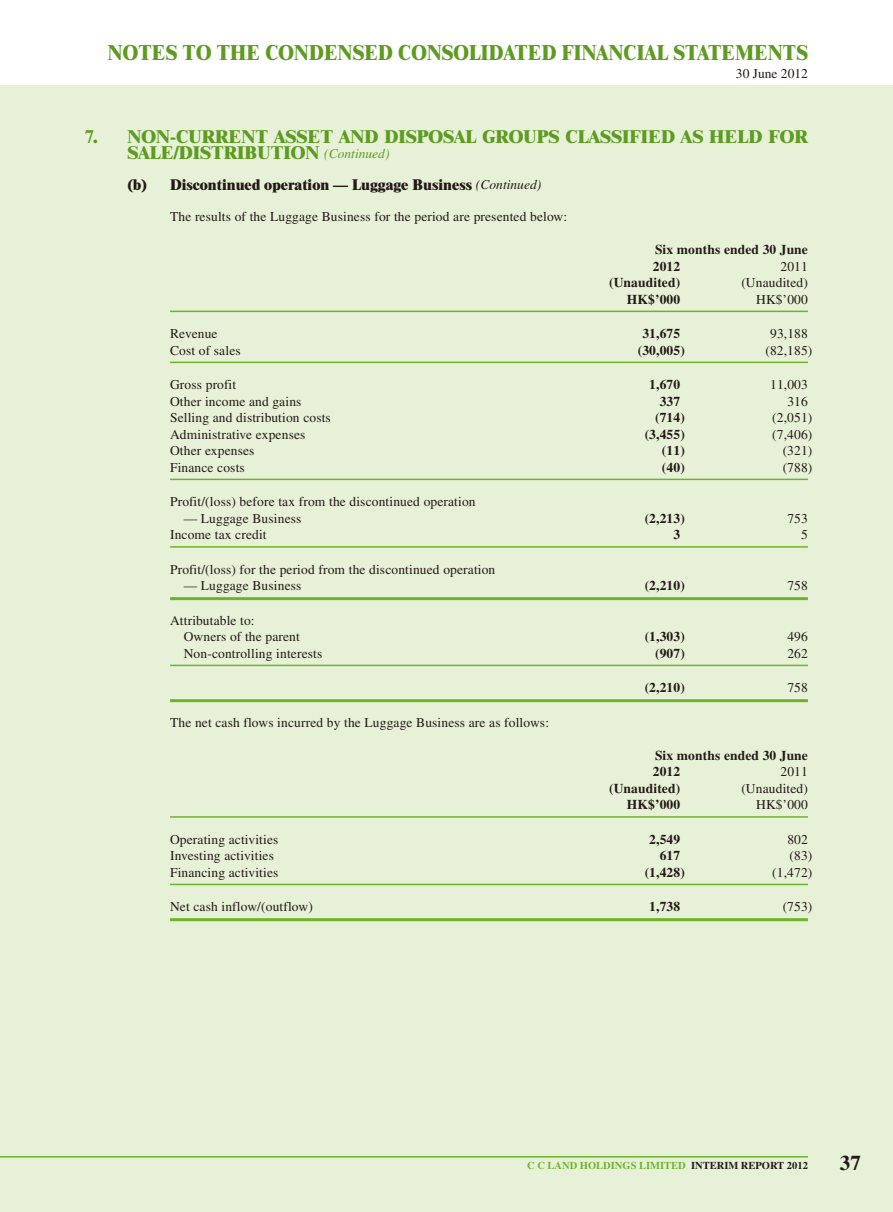
<style>
.page{position:relative;width:893px;height:1212px;background:#fff}
.page>*{position:absolute;margin:0;border:0;box-sizing:border-box;transform-origin:0 0}
.t1{font:800 21px "Times LT Std";letter-spacing:.01em;color:#5e9b21;scale:.9 1}
.t2{font:700 21px "Times LT Std";color:#231916}
.t3{font:800 18px/16.5px "Times LT Std";color:#5e9b21}
.t4{font:800 15px "Times LT Std";color:#231916}
.t5{font:13.5px/16.5px "Times LT Std";letter-spacing:.01em;color:#231916}
.t6{font:700 13.5px/16.5px "Times LT Std";letter-spacing:.01em;color:#231916}
.t7{font:700 10.5px "Times LT Std";color:#6eb429}
.s1{font-weight:400;font-style:italic;font-size:13.5px}
.s2{color:#231916}
</style>
<div class="page">
<div style="left:0;top:85px;width:893px;height:1127px;background:#e7f1d8"></div>
<hr style="left:0;top:1156px;width:808px;height:1px;background:#6eb429">
<hr style="left:170px;top:311px;width:638px;height:1px;background:#6eb429">
<hr style="left:170px;top:362px;width:638px;height:1px;background:#6eb429">
<hr style="left:170px;top:479px;width:638px;height:1px;background:#6eb429">
<hr style="left:170px;top:546px;width:638px;height:2px;background:#6eb429">
<hr style="left:170px;top:597px;width:638px;height:3px;background:#6eb429">
<hr style="left:170px;top:665px;width:638px;height:1px;background:#6eb429">
<hr style="left:170px;top:699px;width:638px;height:3px;background:#6eb429">
<hr style="left:170px;top:816px;width:638px;height:2px;background:#6eb429">
<hr style="left:170px;top:884px;width:638px;height:1px;background:#6eb429">
<hr style="left:170px;top:918px;width:638px;height:3px;background:#6eb429">
<h1 class="t1" style="left:108px;top:40px;width:779px">NOTES TO THE CONDENSED CONSOLIDATED FINANCIAL STATEMENTS</h1>
<p class="t5" style="left:736px;top:65px;width:73px">30 June 2012</p>
<h2 class="t3" style="left:128px;top:128px;width:682px;text-indent:-43px">7. NON-CURRENT ASSET AND DISPOSAL GROUPS CLASSIFIED AS HELD FOR<br>SALE/DISTRIBUTION <span class="s1">(Continued)</span></h2>
<p class="t4" style="left:128px;top:175px;width:415px">(b) Discontinued operation — Luggage Business <span class="s1">(Continued)</span></p>
<p class="t5" style="left:170px;top:208px;width:399px">The results of the Luggage Business for the period are presented below:</p>
<p class="t6" style="left:653px;top:241px;width:157px">Six months ended 30 June<br>2012</p>
<p class="t5" style="left:780px;top:258px;width:29px">2011</p>
<p class="t6" style="left:609px;top:274px;width:73px">(Unaudited)</p>
<p class="t5" style="left:741px;top:274px;width:68px">(Unaudited)</p>
<p class="t6" style="left:627px;top:291px;width:55px">HK$’000</p>
<p class="t5" style="left:756px;top:291px;width:53px">HK$’000</p>
<p class="t5" style="left:170px;top:325px;width:49px">Revenue</p>
<p class="t6" style="left:642px;top:325px;width:39px">31,675</p>
<p class="t5" style="left:770px;top:325px;width:39px">93,188</p>
<p class="t5" style="left:170px;top:342px;width:72px">Cost of sales</p>
<p class="t6" style="left:638px;top:342px;width:49px">(30,005)</p>
<p class="t5" style="left:765px;top:342px;width:49px">(82,185)</p>
<p class="t5" style="left:170px;top:376px;width:68px">Gross profit</p>
<p class="t6" style="left:649px;top:376px;width:32px">1,670</p>
<p class="t5" style="left:770px;top:376px;width:39px">11,003</p>
<p class="t5" style="left:170px;top:393px;width:133px">Other income and gains</p>
<p class="t6" style="left:660px;top:393px;width:22px">337</p>
<p class="t5" style="left:787px;top:393px;width:22px">316</p>
<p class="t5" style="left:170px;top:409px;width:162px">Selling and distribution costs</p>
<p class="t6" style="left:655px;top:409px;width:31px">(714)</p>
<p class="t5" style="left:772px;top:409px;width:42px">(2,051)</p>
<p class="t5" style="left:170px;top:426px;width:137px">Administrative expenses</p>
<p class="t6" style="left:645px;top:426px;width:42px">(3,455)</p>
<p class="t5" style="left:772px;top:426px;width:42px">(7,406)</p>
<p class="t5" style="left:170px;top:442px;width:86px">Other expenses</p>
<p class="t6" style="left:662px;top:442px;width:24px">(11)</p>
<p class="t5" style="left:783px;top:442px;width:31px">(321)</p>
<p class="t5" style="left:170px;top:459px;width:76px">Finance costs</p>
<p class="t6" style="left:662px;top:459px;width:24px">(40)</p>
<p class="t5" style="left:783px;top:459px;width:31px">(788)</p>
<p class="t5" style="left:170px;top:493px;width:307px">Profit/(loss) before tax from the discontinued operation</p>
<p class="t5" style="left:184px;top:510px;width:119px">— Luggage Business</p>
<p class="t6" style="left:645px;top:510px;width:42px">(2,213)</p>
<p class="t5" style="left:787px;top:510px;width:22px">753</p>
<p class="t5" style="left:170px;top:526px;width:98px">Income tax credit</p>
<p class="t6" style="left:673px;top:526px;width:8px">3</p>
<p class="t5" style="left:801px;top:526px;width:8px">5</p>
<p class="t5" style="left:170px;top:561px;width:327px">Profit/(loss) for the period from the discontinued operation</p>
<p class="t5" style="left:184px;top:577px;width:119px">— Luggage Business</p>
<p class="t6" style="left:645px;top:577px;width:42px">(2,210)</p>
<p class="t5" style="left:787px;top:577px;width:22px">758</p>
<p class="t5" style="left:184px;top:612px;width:118px;text-indent:-14px">Attributable to:<br>Owners of the parent</p>
<p class="t6" style="left:645px;top:628px;width:42px">(1,303)</p>
<p class="t5" style="left:787px;top:628px;width:22px">496</p>
<p class="t5" style="left:184px;top:645px;width:140px">Non-controlling interests</p>
<p class="t6" style="left:655px;top:645px;width:31px">(907)</p>
<p class="t5" style="left:787px;top:645px;width:22px">262</p>
<p class="t6" style="left:645px;top:679px;width:42px">(2,210)</p>
<p class="t5" style="left:787px;top:679px;width:22px">758</p>
<p class="t5" style="left:170px;top:714px;width:380px">The net cash flows incurred by the Luggage Business are as follows:</p>
<p class="t6" style="left:653px;top:747px;width:157px">Six months ended 30 June<br>2012</p>
<p class="t5" style="left:780px;top:763px;width:29px">2011</p>
<p class="t6" style="left:609px;top:780px;width:73px">(Unaudited)</p>
<p class="t5" style="left:741px;top:780px;width:68px">(Unaudited)</p>
<p class="t6" style="left:627px;top:796px;width:55px">HK$’000</p>
<p class="t5" style="left:756px;top:796px;width:53px">HK$’000</p>
<p class="t5" style="left:170px;top:831px;width:110px">Operating activities</p>
<p class="t6" style="left:649px;top:831px;width:32px">2,549</p>
<p class="t5" style="left:787px;top:831px;width:22px">802</p>
<p class="t5" style="left:170px;top:847px;width:105px">Investing activities</p>
<p class="t6" style="left:660px;top:847px;width:22px">617</p>
<p class="t5" style="left:789px;top:847px;width:24px">(83)</p>
<p class="t5" style="left:170px;top:864px;width:110px">Financing activities</p>
<p class="t6" style="left:645px;top:864px;width:42px">(1,428)</p>
<p class="t5" style="left:772px;top:864px;width:42px">(1,472)</p>
<p class="t5" style="left:170px;top:898px;width:144px">Net cash inflow/(outflow)</p>
<p class="t6" style="left:649px;top:898px;width:32px">1,738</p>
<p class="t5" style="left:783px;top:898px;width:31px">(753)</p>
<p class="t7" style="left:527px;top:1159px;width:282px">C C LAND HOLDINGS LIMITED <span class="s2">INTERIM REPORT 2012</span></p>
<h1 class="t2" style="left:840px;top:1150px;width:22px">37</h1>
</div>
